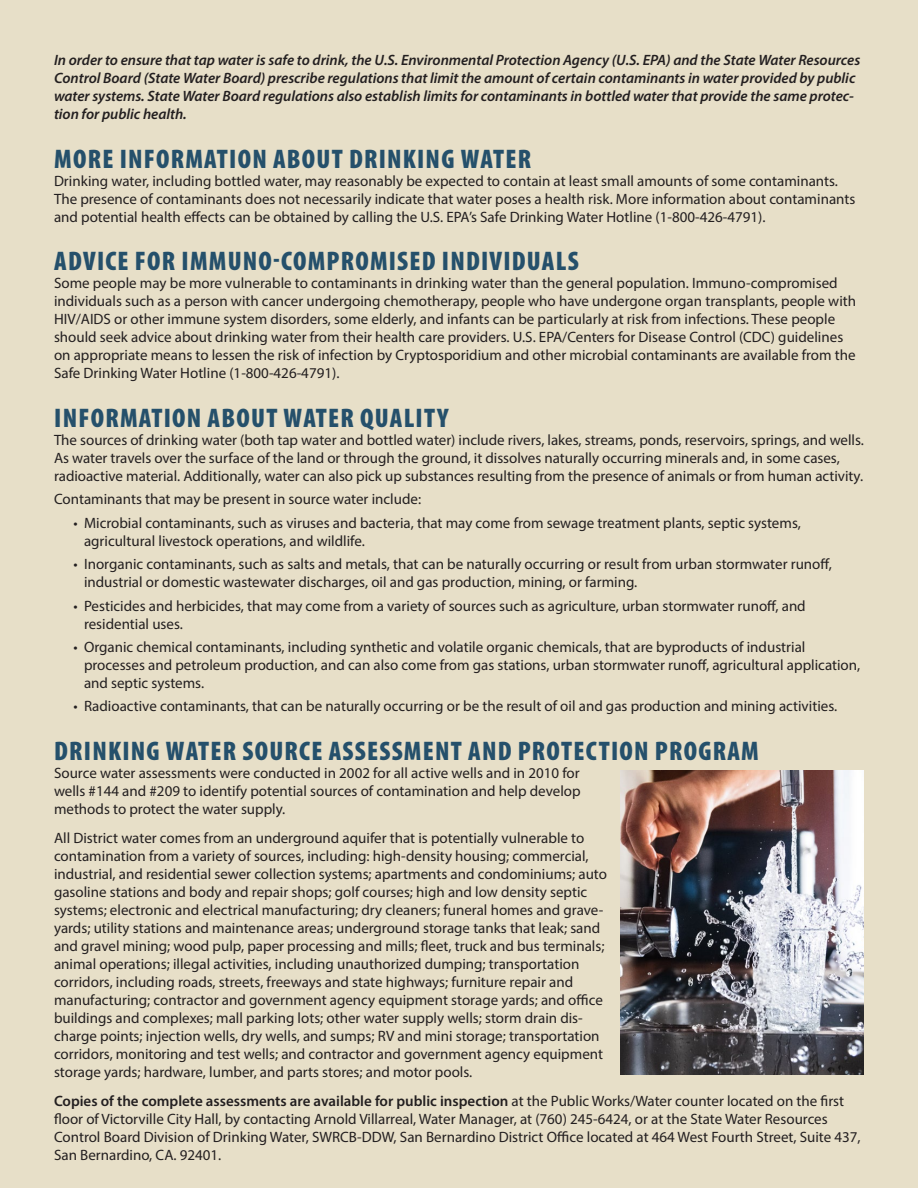
<style>
.page{position:relative;width:918px;height:1188px;background:#e7dfc8}
.page>*{position:absolute;margin:0;border:0;box-sizing:border-box;transform-origin:0 0}
.t1{font:900 condensed 27px "Myriad Pro";letter-spacing:.045em;color:#25506b}
.t2{font:15px/18px "Myriad Pro";color:#231f20}
.t3{font:italic 600 15px/18px "Myriad Pro";letter-spacing:-.005em;color:#231f20}
.s1{font-weight:600}
</style>
<div class="page">
<img style="left:621px;top:770px;width:243px;height:304px">
<p class="t3" style="left:54px;top:51px;width:808px">In order to ensure that tap water is safe to drink, the U.S. Environmental Protection Agency (U.S. EPA) and the State Water Resources Control Board (State Water Board) prescribe regulations that limit the amount of certain contaminants in water provided by public water systems. State Water Board regulations also establish limits for contaminants in bottled water that provide the same protec&shy;tion for public health.</p>
<p class="t1" style="left:54px;top:142px;width:478px">MORE INFORMATION ABOUT DRINKING WATER</p>
<p class="t2" style="left:54px;top:172px;width:803px">Drinking water, including bottled water, may reasonably be expected to contain at least small amounts of some contaminants.<br>The presence of contaminants does not necessarily indicate that water poses a health risk. More information about contaminants and potential health effects can be obtained by calling the U.S. EPA’s Safe Drinking Water Hotline (1-800-426-4791).</p>
<p class="t1" style="left:54px;top:244px;width:526px">ADVICE FOR IMMUNO-COMPROMISED INDIVIDUALS</p>
<p class="t2" style="left:54px;top:274px;width:804px">Some people may be more vulnerable to contaminants in drinking water than the general population. Immuno-compromised individuals such as a person with cancer undergoing chemotherapy, people who have undergone organ transplants, people with HIV/AIDS or other immune system disorders, some elderly, and infants can be particularly at risk from infections. These people should seek advice about drinking water from their health care providers. U.S. EPA/Centers for Disease Control (CDC) guidelines on appropriate means to lessen the risk of infection by Cryptosporidium and other microbial contaminants are available from the Safe Drinking Water Hotline (1-800-426-4791).</p>
<p class="t1" style="left:54px;top:401px;width:396px">INFORMATION ABOUT WATER QUALITY</p>
<p class="t2" style="left:54px;top:431px;width:811px">The sources of drinking water (both tap water and bottled water) include rivers, lakes, streams, ponds, reservoirs, springs, and wells.<br>As water travels over the surface of the land or through the ground, it dissolves naturally occurring minerals and, in some cases, radioactive material. Additionally, water can also pick up substances resulting from the presence of animals or from human activity.</p>
<p class="t2" style="left:54px;top:490px;width:369px">Contaminants that may be present in source water include:</p>
<p class="t2" style="left:84px;top:514px;width:718px;text-indent:-10px">• Microbial contaminants, such as viruses and bacteria, that may come from sewage treatment plants, septic systems, agricultural livestock operations, and wildlife.</p>
<p class="t2" style="left:84px;top:555px;width:749px;text-indent:-10px">• Inorganic contaminants, such as salts and metals, that can be naturally occurring or result from urban stormwater runoff, industrial or domestic wastewater discharges, oil and gas production, mining, or farming.</p>
<p class="t2" style="left:84px;top:596px;width:723px;text-indent:-10px">• Pesticides and herbicides, that may come from a variety of sources such as agriculture, urban stormwater runoff, and residential uses.</p>
<p class="t2" style="left:84px;top:638px;width:778px;text-indent:-10px">• Organic chemical contaminants, including synthetic and volatile organic chemicals, that are byproducts of industrial processes and petroleum production, and can also come from gas stations, urban stormwater runoff, agricultural application, and septic systems.</p>
<p class="t2" style="left:74px;top:697px;width:765px">• Radioactive contaminants, that can be naturally occurring or be the result of oil and gas production and mining activities.</p>
<p class="t1" style="left:54px;top:734px;width:706px">DRINKING WATER SOURCE ASSESSMENT AND PROTECTION PROGRAM</p>
<p class="t2" style="left:54px;top:764px;width:528px;text-align:justify">Source water assessments were conducted in 2002 for all active wells and in 2010 for wells #144 and #209 to identify potential sources of contamination and help develop methods to protect the water supply.</p>
<p class="t2" style="left:54px;top:829px;width:555px">All District water comes from an underground aquifer that is potentially vulnerable to contamination from a variety of sources, including: high-density housing; commercial, industrial, and residential sewer collection systems; apartments and condominiums; auto gasoline stations and body and repair shops; golf courses; high and low density septic systems; electronic and electrical manufacturing; dry cleaners; funeral homes and grave&shy;yards; utility stations and maintenance areas; underground storage tanks that leak; sand and gravel mining; wood pulp, paper processing and mills; fleet, truck and bus terminals; animal operations; illegal activities, including unauthorized dumping; transportation corridors, including roads, streets, freeways and state highways; furniture repair and manufacturing; contractor and government agency equipment storage yards; and office buildings and complexes; mall parking lots; other water supply wells; storm drain dis&shy;charge points; injection wells, dry wells, and sumps; RV and mini storage; transportation corridors, monitoring and test wells; and contractor and government agency equipment storage yards; hardware, lumber, and parts stores; and motor pools.</p>
<p class="t2" style="left:54px;top:1091px;width:808px"><span class="s1">Copies of the complete assessments are available for public inspection</span> at the Public Works/Water counter located on the first floor of Victorville City Hall, by contacting Arnold Villarreal, Water Manager, at (760) 245-6424, or at the State Water Resources Control Board Division of Drinking Water, SWRCB-DDW, San Bernardino District Office located at 464 West Fourth Street, Suite 437, San Bernardino, CA. 92401.</p>
</div>
